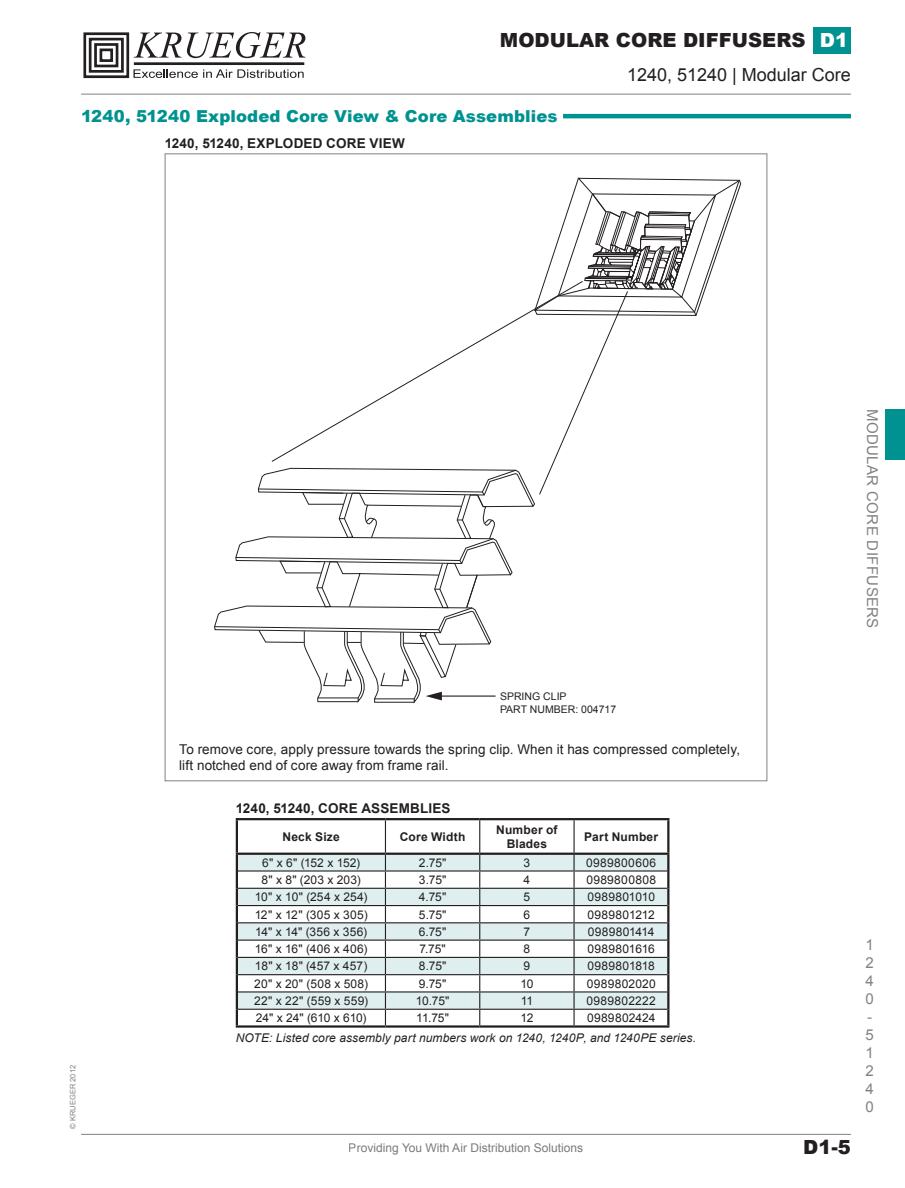
<style>
.page{position:relative;width:905px;height:1188px;background:#fff}
.page>*{position:absolute;margin:0;border:0;box-sizing:border-box;transform-origin:0 0}
.t1{font:900 19.5px "Arial";color:#231f20}
.t2{font:18px "Arial";color:#231f20}
.SubTitle1{font:900 16.5px "Arial";letter-spacing:.01em;color:#009290}
.t3{font:15px "Arial";letter-spacing:.025em;color:#808285}
.Features{font:13.5px/16.2px "Arial";letter-spacing:.005em;color:#231f20}
.Normal_Text{font:700 13.5px "Arial";letter-spacing:.015em;color:#231f20}
.t4{font:12px "Arial";letter-spacing:.015em;color:#231f20}
.t5{font:italic 12px "Arial";letter-spacing:.01em;color:#231f20}
.t6{font:700 12px/14.4px "Arial";letter-spacing:.02em;color:#231f20;text-align:center}
.t7{font:12px "Arial";letter-spacing:-.015em;color:#231f20}
.t8{font:10.5px/12.6px "Arial";color:#231f20}
.t9{font:7.5px "Arial";color:#808285}
.s1{color:#fff}
</style>
<div class="page">
<hr style="left:81px;top:94px;width:769px;height:1px;background:#808285">
<hr style="left:81px;top:1134px;width:769px;height:1px;background:#808285">
<div style="left:813px;top:27px;width:38px;height:27px;background:#009290"></div>
<div style="left:83px;top:32px;width:46px;height:46px;border:3px solid #231f20"></div>
<div style="left:89px;top:38px;width:35px;height:35px;border:3px solid #231f20"></div>
<div style="left:94px;top:43px;width:24px;height:24px;border:3px solid #231f20"></div>
<div style="left:100px;top:49px;width:13px;height:13px;border:3px solid #231f20"></div>
<div style="left:885px;top:409px;width:19px;height:51px;background:#009290"></div>
<svg style="left:238px;top:855px;width:429px;height:154px;fill:#dfeff0"></svg>
<hr style="left:236px;top:820px;width:2px;height:33px;background:#231f20">
<hr style="left:385px;top:820px;width:1px;height:33px;background:#231f20">
<hr style="left:479px;top:820px;width:1px;height:33px;background:#231f20">
<hr style="left:573px;top:820px;width:1px;height:33px;background:#231f20">
<hr style="left:236px;top:818px;width:149px;height:2px;background:#231f20">
<hr style="left:385px;top:818px;width:95px;height:2px;background:#231f20">
<hr style="left:480px;top:818px;width:94px;height:2px;background:#231f20">
<hr style="left:574px;top:818px;width:95px;height:2px;background:#231f20">
<hr style="left:667px;top:820px;width:2px;height:33px;background:#231f20">
<hr style="left:236px;top:853px;width:149px;height:2px;background:#231f20">
<hr style="left:385px;top:853px;width:95px;height:2px;background:#231f20">
<hr style="left:480px;top:853px;width:94px;height:2px;background:#231f20">
<hr style="left:574px;top:853px;width:95px;height:2px;background:#231f20">
<svg style="left:236px;top:855px;width:2px;height:170px"></svg>
<hr style="left:238px;top:870px;width:147px;height:2px;background:#231f20">
<hr style="left:385px;top:870px;width:95px;height:2px;background:#231f20">
<hr style="left:480px;top:870px;width:94px;height:2px;background:#231f20">
<hr style="left:574px;top:870px;width:93px;height:2px;background:#231f20">
<hr style="left:238px;top:888px;width:147px;height:1px;background:#231f20">
<hr style="left:385px;top:888px;width:95px;height:1px;background:#231f20">
<hr style="left:480px;top:888px;width:94px;height:1px;background:#231f20">
<hr style="left:574px;top:888px;width:93px;height:1px;background:#231f20">
<hr style="left:238px;top:905px;width:147px;height:1px;background:#231f20">
<hr style="left:385px;top:905px;width:95px;height:1px;background:#231f20">
<hr style="left:480px;top:905px;width:94px;height:1px;background:#231f20">
<hr style="left:574px;top:905px;width:93px;height:1px;background:#231f20">
<hr style="left:238px;top:922px;width:147px;height:1px;background:#231f20">
<hr style="left:385px;top:922px;width:95px;height:1px;background:#231f20">
<hr style="left:480px;top:922px;width:94px;height:1px;background:#231f20">
<hr style="left:574px;top:922px;width:93px;height:1px;background:#231f20">
<hr style="left:238px;top:940px;width:147px;height:1px;background:#231f20">
<hr style="left:385px;top:940px;width:95px;height:1px;background:#231f20">
<hr style="left:480px;top:940px;width:94px;height:1px;background:#231f20">
<hr style="left:574px;top:940px;width:93px;height:1px;background:#231f20">
<hr style="left:238px;top:957px;width:147px;height:1px;background:#231f20">
<hr style="left:385px;top:957px;width:95px;height:1px;background:#231f20">
<hr style="left:480px;top:957px;width:94px;height:1px;background:#231f20">
<hr style="left:574px;top:957px;width:93px;height:1px;background:#231f20">
<hr style="left:238px;top:974px;width:147px;height:1px;background:#231f20">
<hr style="left:385px;top:974px;width:95px;height:1px;background:#231f20">
<hr style="left:480px;top:974px;width:94px;height:1px;background:#231f20">
<hr style="left:574px;top:974px;width:93px;height:1px;background:#231f20">
<hr style="left:238px;top:991px;width:147px;height:2px;background:#231f20">
<hr style="left:385px;top:991px;width:95px;height:2px;background:#231f20">
<hr style="left:480px;top:991px;width:94px;height:2px;background:#231f20">
<hr style="left:574px;top:991px;width:93px;height:2px;background:#231f20">
<hr style="left:238px;top:1009px;width:147px;height:1px;background:#231f20">
<hr style="left:385px;top:1009px;width:95px;height:1px;background:#231f20">
<hr style="left:480px;top:1009px;width:94px;height:1px;background:#231f20">
<hr style="left:574px;top:1009px;width:93px;height:1px;background:#231f20">
<hr style="left:236px;top:1025px;width:149px;height:3px;background:#231f20">
<hr style="left:385px;top:1025px;width:95px;height:3px;background:#231f20">
<hr style="left:480px;top:1025px;width:94px;height:3px;background:#231f20">
<hr style="left:574px;top:1025px;width:95px;height:3px;background:#231f20">
<svg style="left:385px;top:855px;width:1px;height:170px"></svg>
<svg style="left:479px;top:855px;width:1px;height:170px"></svg>
<svg style="left:573px;top:855px;width:1px;height:170px"></svg>
<svg style="left:667px;top:855px;width:2px;height:170px"></svg>
<svg style="left:133px;top:32px;width:608px;height:672px"></svg>
<hr style="left:563px;top:114px;width:288px;height:4px;background:#009290">
<h1 class="t1" style="left:500px;top:26px;width:349px">MODULAR CORE DIFFUSERS <span class="s1">D1</span></h1>
<p class="SubTitle1" style="left:81px;top:104px;width:478px">1240, 51240 Exploded Core View &amp; Core Assemblies</p>
<p class="Normal_Text" style="left:165px;top:134px;width:242px">1240, 51240, EXPLODED CORE VIEW</p>
<p class="t2" style="left:627px;top:63px;width:225px">1240, 51240 | Modular Core</p>
<p class="t9" style="left:68px;top:1129px;width:65px;rotate:-90deg">© KRUEGER 2012</p>
<p class="t3" style="left:882px;top:409px;width:221px;rotate:90deg">MODULAR CORE DIFFUSERS</p>
<p class="t8" style="left:500px;top:690px;width:118px">SPRING CLIP<br>PART NUMBER: 004717</p>
<p class="Features" style="left:179px;top:741px;width:562px">To remove core, apply pressure towards the spring clip. When it has compressed completely, lift notched end of core away from frame rail.</p>
<p class="Normal_Text" style="left:236px;top:799px;width:216px">1240, 51240, CORE ASSEMBLIES</p>
<p class="t6" style="left:282px;top:830px;width:59px">Neck Size</p>
<p class="t6" style="left:400px;top:830px;width:67px">Core Width</p>
<p class="t6" style="left:496px;top:823px;width:63px">Number of<br>Blades</p>
<p class="t6" style="left:584px;top:830px;width:75px">Part Number</p>
<p class="t4" style="left:262px;top:855px;width:99px">6" x 6" (152 x 152)</p>
<p class="t4" style="left:419px;top:855px;width:29px">2.75"</p>
<p class="t4" style="left:523px;top:855px;width:8px">3</p>
<p class="t4" style="left:586px;top:855px;width:71px">0989800606</p>
<p class="t4" style="left:261px;top:872px;width:101px">8" x 8" (203 x 203)</p>
<p class="t4" style="left:419px;top:872px;width:29px">3.75"</p>
<p class="t4" style="left:523px;top:872px;width:8px">4</p>
<p class="t4" style="left:586px;top:872px;width:71px">0989800808</p>
<p class="t4" style="left:255px;top:889px;width:114px">10" x 10" (254 x 254)</p>
<p class="t4" style="left:419px;top:889px;width:29px">4.75"</p>
<p class="t4" style="left:523px;top:889px;width:8px">5</p>
<p class="t4" style="left:587px;top:889px;width:69px">0989801010</p>
<p class="t4" style="left:255px;top:907px;width:114px">12" x 12" (305 x 305)</p>
<p class="t4" style="left:419px;top:907px;width:29px">5.75"</p>
<p class="t4" style="left:523px;top:907px;width:8px">6</p>
<p class="t4" style="left:587px;top:907px;width:69px">0989801212</p>
<p class="t4" style="left:255px;top:924px;width:113px">14" x 14" (356 x 356)</p>
<p class="t4" style="left:419px;top:924px;width:29px">6.75"</p>
<p class="t4" style="left:523px;top:924px;width:8px">7</p>
<p class="t4" style="left:587px;top:924px;width:68px">0989801414</p>
<p class="t4" style="left:255px;top:941px;width:114px">16" x 16" (406 x 406)</p>
<p class="t4" style="left:419px;top:941px;width:28px">7.75"</p>
<p class="t4" style="left:523px;top:941px;width:8px">8</p>
<p class="t4" style="left:587px;top:941px;width:69px">0989801616</p>
<p class="t4" style="left:255px;top:958px;width:114px">18" x 18" (457 x 457)</p>
<p class="t4" style="left:419px;top:958px;width:29px">8.75"</p>
<p class="t4" style="left:523px;top:958px;width:8px">9</p>
<p class="t4" style="left:587px;top:958px;width:69px">0989801818</p>
<p class="t4" style="left:254px;top:976px;width:115px">20" x 20" (508 x 508)</p>
<p class="t4" style="left:419px;top:976px;width:29px">9.75"</p>
<p class="t4" style="left:520px;top:976px;width:15px">10</p>
<p class="t4" style="left:586px;top:976px;width:70px">0989802020</p>
<p class="t4" style="left:254px;top:993px;width:115px">22" x 22" (559 x 559)</p>
<p class="t4" style="left:415px;top:993px;width:35px">10.75"</p>
<p class="t4" style="left:520px;top:993px;width:14px">11</p>
<p class="t4" style="left:586px;top:993px;width:71px">0989802222</p>
<p class="t7" style="left:256px;top:1010px;width:112px">24" x 24" (610 x 610)</p>
<p class="t4" style="left:416px;top:1010px;width:34px">11.75"</p>
<p class="t4" style="left:520px;top:1010px;width:14px">12</p>
<p class="t4" style="left:587px;top:1010px;width:70px">0989802424</p>
<p class="t5" style="left:236px;top:1030px;width:462px">NOTE: Listed core assembly part numbers work on 1240, 1240P, and 1240PE series.</p>
<p class="t4" style="left:349px;top:1140px;width:236px">Providing You With Air Distribution Solutions</p>
<h1 class="t1" style="left:803px;top:1133px;width:49px">D1-5</h1>
<p class="t3" style="left:865px;top:935px;width:10px">1</p>
<p class="t3" style="left:865px;top:953px;width:10px">2</p>
<p class="t3" style="left:865px;top:971px;width:10px">4</p>
<p class="t3" style="left:865px;top:989px;width:10px">0</p>
<p class="t3" style="left:867px;top:1007px;width:6px">-</p>
<p class="t3" style="left:865px;top:1025px;width:10px">5</p>
<p class="t3" style="left:865px;top:1043px;width:10px">1</p>
<p class="t3" style="left:865px;top:1061px;width:10px">2</p>
<p class="t3" style="left:865px;top:1079px;width:10px">4</p>
<p class="t3" style="left:865px;top:1097px;width:10px">0</p>
</div>
